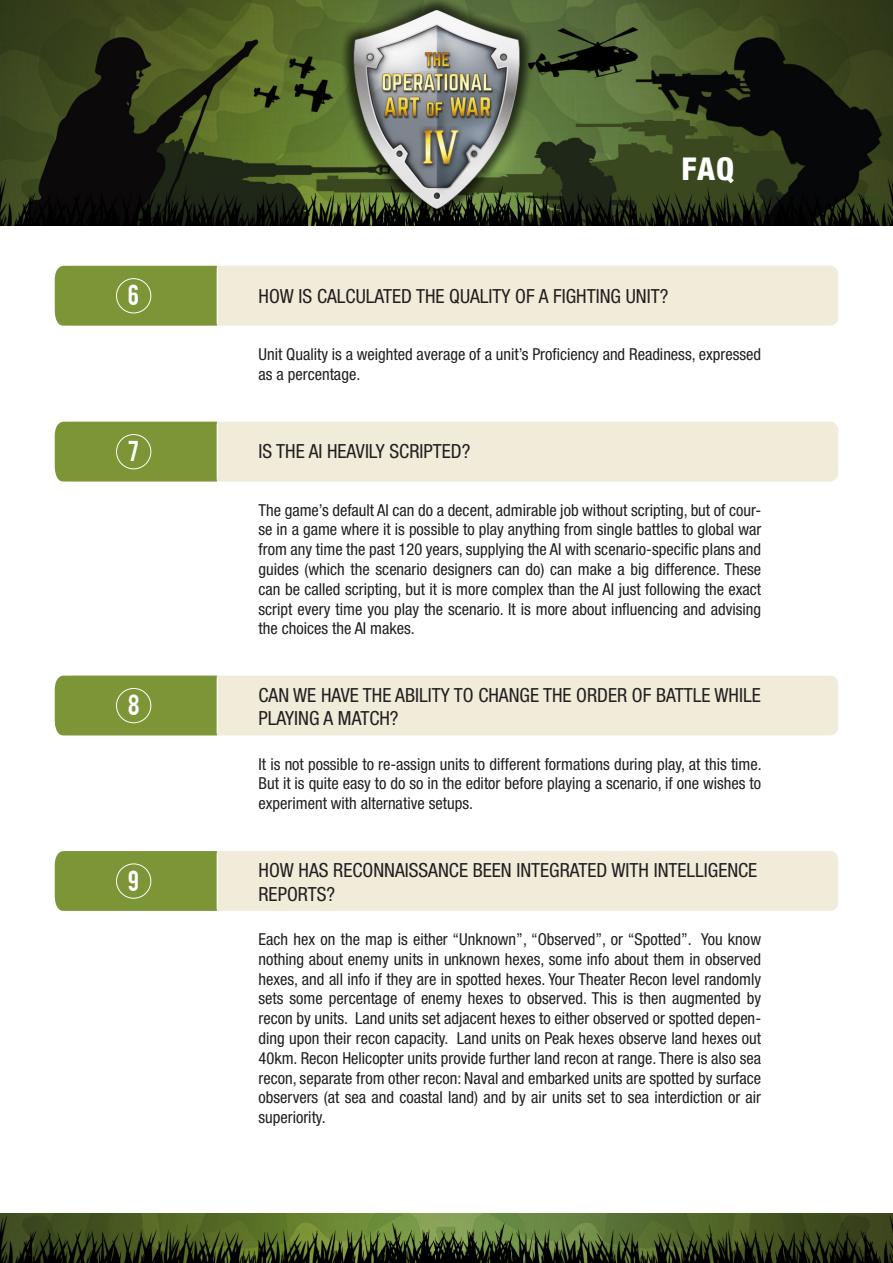
<style>
.page{position:relative;width:893px;height:1263px;background:#fff}
.page>*{position:absolute;margin:0;border:0;box-sizing:border-box;transform-origin:0 0}
.t1{font:800 condensed 31.5px "Helvetica Neue LT Std";color:#fff}
.t2{font:22.65px "Bebas";color:#fff}
.t3{font:condensed 19.5px/23.4px "Helvetica Neue LT Std";color:#231f20}
.t4{font:condensed 16.5px/19.8px "Helvetica Neue LT Std";color:#231f20;text-align:justify}
</style>
<div class="page">
<img style="left:0;top:0;width:893px;height:226px">
<img style="left:0;top:1213px;width:893px;height:50px">
<div style="left:64px;top:266px;width:774px;height:60px;background:#f1ebda;border-radius:9px"></div>
<div style="left:64px;top:422px;width:774px;height:59px;background:#f1ebda;border-radius:9px"></div>
<div style="left:64px;top:676px;width:774px;height:59px;background:#f1ebda;border-radius:9px"></div>
<div style="left:64px;top:851px;width:774px;height:60px;background:#f1ebda;border-radius:9px"></div>
<div style="left:55px;top:266px;width:162px;height:60px;background:#7c9537"></div>
<div style="left:55px;top:422px;width:162px;height:59px;background:#7c9537"></div>
<div style="left:55px;top:676px;width:162px;height:59px;background:#7c9537"></div>
<div style="left:55px;top:851px;width:162px;height:60px;background:#7c9537"></div>
<hr style="left:217px;top:268px;width:1px;height:56px;background:#fff">
<hr style="left:217px;top:424px;width:1px;height:56px;background:#fff">
<hr style="left:217px;top:678px;width:1px;height:55px;background:#fff">
<hr style="left:217px;top:853px;width:1px;height:56px;background:#fff">
<div style="left:116px;top:278px;width:35px;height:35px;border:1px solid #fff;border-radius:50%"></div>
<div style="left:116px;top:434px;width:35px;height:35px;border:1px solid #fff;border-radius:50%"></div>
<div style="left:116px;top:688px;width:35px;height:35px;border:1px solid #fff;border-radius:50%"></div>
<div style="left:116px;top:863px;width:35px;height:36px;border:1px solid #fff;border-radius:50%"></div>
<p class="t2" style="left:128px;top:279px;width:13px">6</p>
<p class="t2" style="left:128px;top:435px;width:13px">7</p>
<p class="t2" style="left:128px;top:688px;width:13px">8</p>
<p class="t2" style="left:128px;top:864px;width:13px">9</p>
<p class="t1" style="left:681px;top:149px;width:54px">FAQ</p>
<p class="t3" style="left:259px;top:284px;width:411px">HOW IS CALCULATED THE QUALITY OF A FIGHTING UNIT?</p>
<p class="t4" style="left:259px;top:344px;width:504px">Unit Quality is a weighted average of a unit’s Proficiency and Readiness, expressed as a percentage.</p>
<p class="t3" style="left:259px;top:440px;width:213px">IS THE AI HEAVILY SCRIPTED?</p>
<p class="t4" style="left:259px;top:500px;width:504px">The game’s default AI can do a decent, admirable job without scripting, but of cour&shy;se in a game where it is possible to play anything from single battles to global war from any time the past 120 years, supplying the AI with scenario-specific plans and guides (which the scenario designers can do) can make a big difference. These can be called scripting, but it is more complex than the AI just following the exact script every time you play the scenario. It is more about influencing and advising the choices the AI makes.</p>
<p class="t3" style="left:259px;top:683px;width:504px">CAN WE HAVE THE ABILITY TO CHANGE THE ORDER OF BATTLE WHILE<br>PLAYING A MATCH?</p>
<p class="t4" style="left:259px;top:754px;width:505px">It is not possible to re-assign units to different formations during play, at this time.<br>But it is quite easy to do so in the editor before playing a scenario, if one wishes to experiment with alternative setups.</p>
<p class="t3" style="left:259px;top:858px;width:500px">HOW HAS RECONNAISSANCE BEEN INTEGRATED WITH INTELLIGENCE</p>
<p class="t3" style="left:259px;top:882px;width:78px">REPORTS?</p>
<p class="t4" style="left:259px;top:929px;width:504px">Each hex on the map is either “Unknown”, “Observed”, or “Spotted”. You know nothing about enemy units in unknown hexes, some info about them in observed hexes, and all info if they are in spotted hexes. Your Theater Recon level randomly sets some percentage of enemy hexes to observed. This is then augmented by recon by units. Land units set adjacent hexes to either observed or spotted depen&shy;ding upon their recon capacity. Land units on Peak hexes observe land hexes out 40km. Recon Helicopter units provide further land recon at range. There is also sea recon, separate from other recon: Naval and embarked units are spotted by surface observers (at sea and coastal land) and by air units set to sea interdiction or air superiority.</p>
</div>
